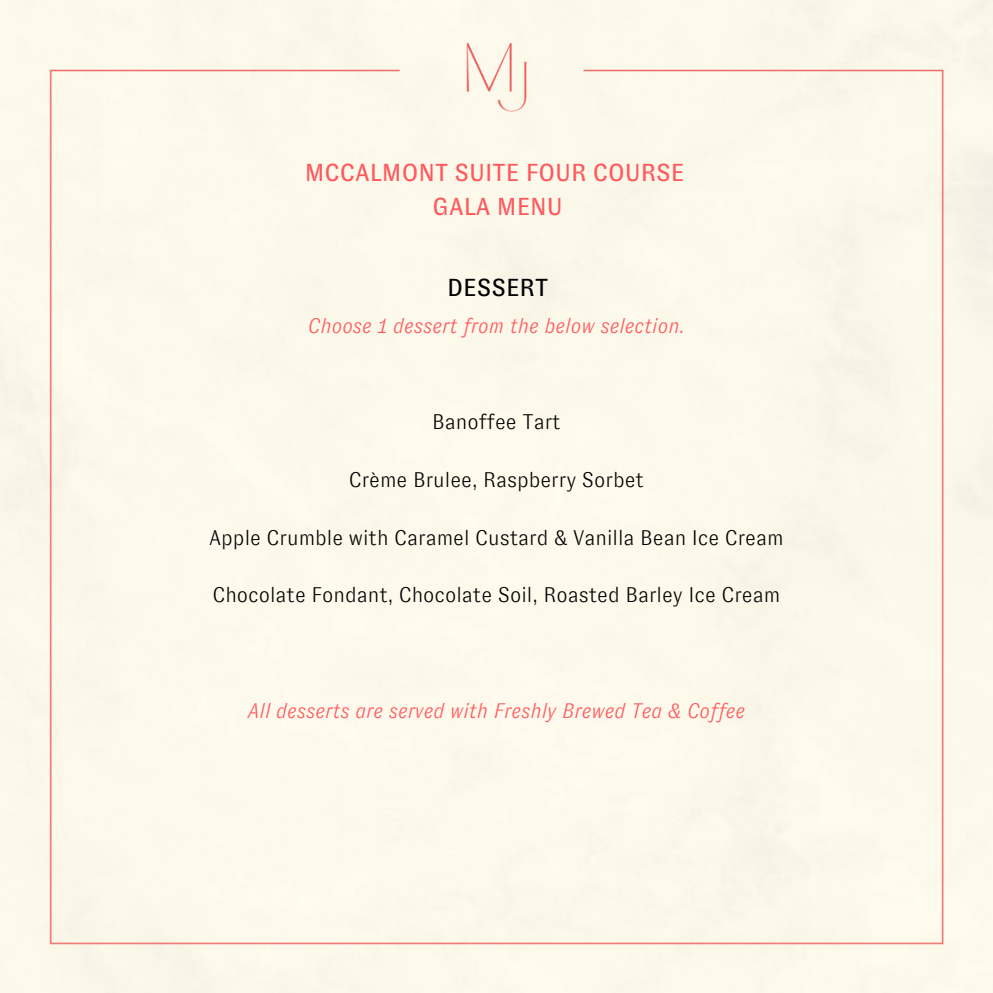
<style>
.page{position:relative;width:993px;height:993px;background:#fff}
.page>*{position:absolute;margin:0;border:0;box-sizing:border-box;transform-origin:0 0}
.t1{font:24.5px/34.1px "GT Zirkon";color:#ff585d;text-align:center}
.t2{font:24.5px "GT Zirkon";color:#000}
.t3{font:300 21px "GT Zirkon";color:#000}
.t4{font:italic 300 21px "GT Zirkon";color:#ff585d}
</style>
<div class="page">
<div style="left:0;top:0;width:992px;height:992px;background:#fdf9eb"></div>
<p class="t1" style="left:305px;top:156px;width:381px">MCCALMONT SUITE FOUR COURSE<br>GALA MENU</p>
<p class="t2" style="left:447px;top:274px;width:103px">DESSERT</p>
<p class="t4" style="left:308px;top:314px;width:378px">Choose 1 dessert from the below selection.</p>
<p class="t3" style="left:432px;top:410px;width:130px">Banoffee Tart</p>
<p class="t3" style="left:349px;top:468px;width:297px">Crème Brulee, Raspberry Sorbet</p>
<p class="t3" style="left:209px;top:525px;width:576px">Apple Crumble with Caramel Custard &amp; Vanilla Bean Ice Cream</p>
<p class="t3" style="left:212px;top:583px;width:569px">Chocolate Fondant, Chocolate Soil, Roasted Barley Ice Cream</p>
<p class="t4" style="left:248px;top:699px;width:499px">All desserts are served with Freshly Brewed Tea &amp; Coffee</p>
</div>
